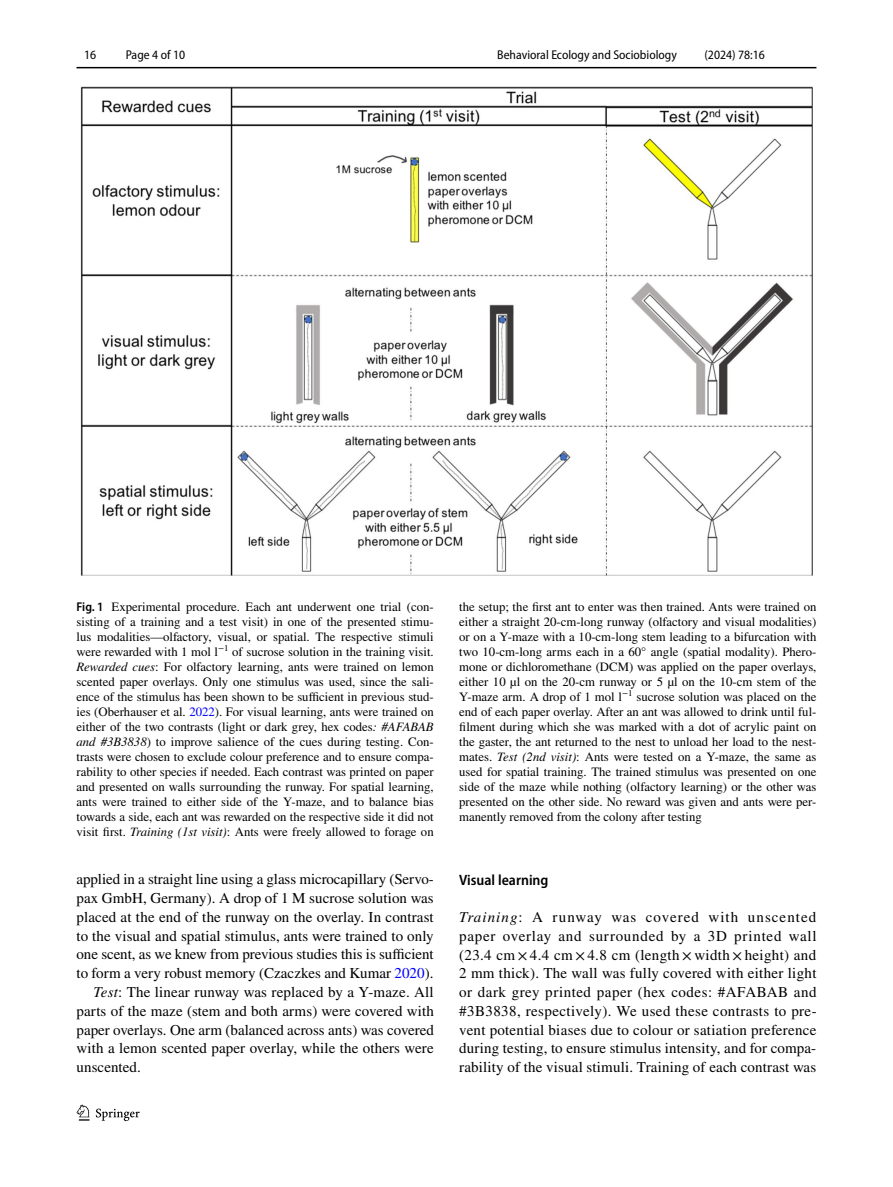
<style>
.page{position:relative;width:893px;height:1187px;background:#fff}
.page>*{position:absolute;margin:0;border:0;box-sizing:border-box;transform-origin:0 0}
.t1{font:15px/18.8px "STIX";letter-spacing:.005em;color:#000;text-align:justify}
.t2{font:600 semi-condensed 15px "Myriad Pro";color:#000}
.t3{font:12.75px/15px "STIX";color:#000;text-align:justify}
.t4{font:semi-condensed 12.75px "Myriad Pro";color:#000}
.s1{font-family:"Myriad Pro";font-weight:600;font-stretch:semi-condensed}
.s2{font-style:italic}
.s3{color:#00f}
</style>
<div class="page">
<hr style="left:77px;top:67px;width:739px;height:1px;background:#000">
<svg style="left:77px;top:1104px;width:12px;height:16px"></svg>
<svg style="left:96px;top:1108px;width:44px;height:12px"></svg>
<img style="left:80px;top:87px;width:733px;height:489px">
<p class="t4" style="left:84px;top:48px;width:14px">16</p>
<p class="t4" style="left:126px;top:48px;width:61px">Page 4 of 10</p>
<p class="t4" style="left:497px;top:48px;width:181px">Behavioral Ecology and Sociobiology</p>
<p class="t4" style="left:704px;top:48px;width:62px">(2024) 78:16</p>
<p class="t3" style="left:77px;top:600px;width:359px"><span class="s1">Fig. 1</span> Experimental procedure. Each ant underwent one trial (con&shy;sisting of a training and a test visit) in one of the presented stimu&shy;lus modalities—olfactory, visual, or spatial. The respective stimuli were rewarded with 1 mol l<sup>−1</sup> of sucrose solution in the training visit.<br><span class="s2">Rewarded cues</span>: For olfactory learning, ants were trained on lemon scented paper overlays. Only one stimulus was used, since the sali&shy;ence of the stimulus has been shown to be sufficient in previous stud&shy;ies (Oberhauser et al. <span class="s3">2022</span>). For visual learning, ants were trained on either of the two contrasts (light or dark grey, hex codes<span class="s2">: #AFABAB and #3B3838</span>) to improve salience of the cues during testing. Con&shy;trasts were chosen to exclude colour preference and to ensure compa&shy;rability to other species if needed. Each contrast was printed on paper and presented on walls surrounding the runway. For spatial learning, ants were trained to either side of the Y-maze, and to balance bias towards a side, each ant was rewarded on the respective side it did not visit first. <span class="s2">Training (1st visit)</span>: Ants were freely allowed to forage on</p>
<p class="t3" style="left:459px;top:600px;width:359px">the setup; the first ant to enter was then trained. Ants were trained on either a straight 20-cm-long runway (olfactory and visual modalities) or on a Y-maze with a 10-cm-long stem leading to a bifurcation with two 10-cm-long arms each in a 60° angle (spatial modality). Phero&shy;mone or dichloromethane (DCM) was applied on the paper overlays, either 10 µl on the 20-cm runway or 5 µl on the 10-cm stem of the Y-maze arm. A drop of 1 mol l<sup>−1</sup> sucrose solution was placed on the end of each paper overlay. After an ant was allowed to drink until ful&shy;filment during which she was marked with a dot of acrylic paint on the gaster, the ant returned to the nest to unload her load to the nest&shy;mates. <span class="s2">Test (2nd visit)</span>: Ants were tested on a Y-maze, the same as used for spatial training. The trained stimulus was presented on one side of the maze while nothing (olfactory learning) or the other was presented on the other side. No reward was given and ants were per&shy;manently removed from the colony after testing</p>
<p class="t1" style="left:77px;top:871px;width:359px">applied in a straight line using a glass microcapillary (Servo-</p>
<p class="t1" style="left:77px;top:889px;width:359px">pax GmbH, Germany). A drop of 1 M sucrose solution was</p>
<p class="t1" style="left:77px;top:908px;width:359px">placed at the end of the runway on the overlay. In contrast</p>
<p class="t1" style="left:77px;top:927px;width:359px">to the visual and spatial stimulus, ants were trained to only</p>
<p class="t1" style="left:77px;top:946px;width:359px">one scent, as we knew from previous studies this is sufficient</p>
<p class="t1" style="left:77px;top:964px;width:358px">to form a very robust memory (Czaczkes and Kumar <span class="s3">2020</span>).</p>
<p class="t1" style="left:94px;top:983px;width:342px"><span class="s2">Test</span>: The linear runway was replaced by a Y-maze. All</p>
<p class="t1" style="left:77px;top:1002px;width:359px">parts of the maze (stem and both arms) were covered with</p>
<p class="t1" style="left:77px;top:1021px;width:359px">paper overlays. One arm (balanced across ants) was covered</p>
<p class="t1" style="left:77px;top:1039px;width:359px">with a lemon scented paper overlay, while the others were</p>
<p class="t1" style="left:77px;top:1058px;width:66px">unscented.</p>
<p class="t2" style="left:459px;top:871px;width:91px">Visual learning</p>
<p class="t1" style="left:459px;top:908px;width:359px"><span class="s2">Training</span>: A runway was covered with unscented paper overlay and surrounded by a 3D printed wall (23.4 cm × 4.4 cm × 4.8 cm (length × width × height) and 2 mm thick). The wall was fully covered with either light or dark grey printed paper (hex codes: #AFABAB and #3B3838, respectively). We used these contrasts to pre&shy;vent potential biases due to colour or satiation preference during testing, to ensure stimulus intensity, and for compa&shy;rability of the visual stimuli. Training of each contrast was</p>
</div>
